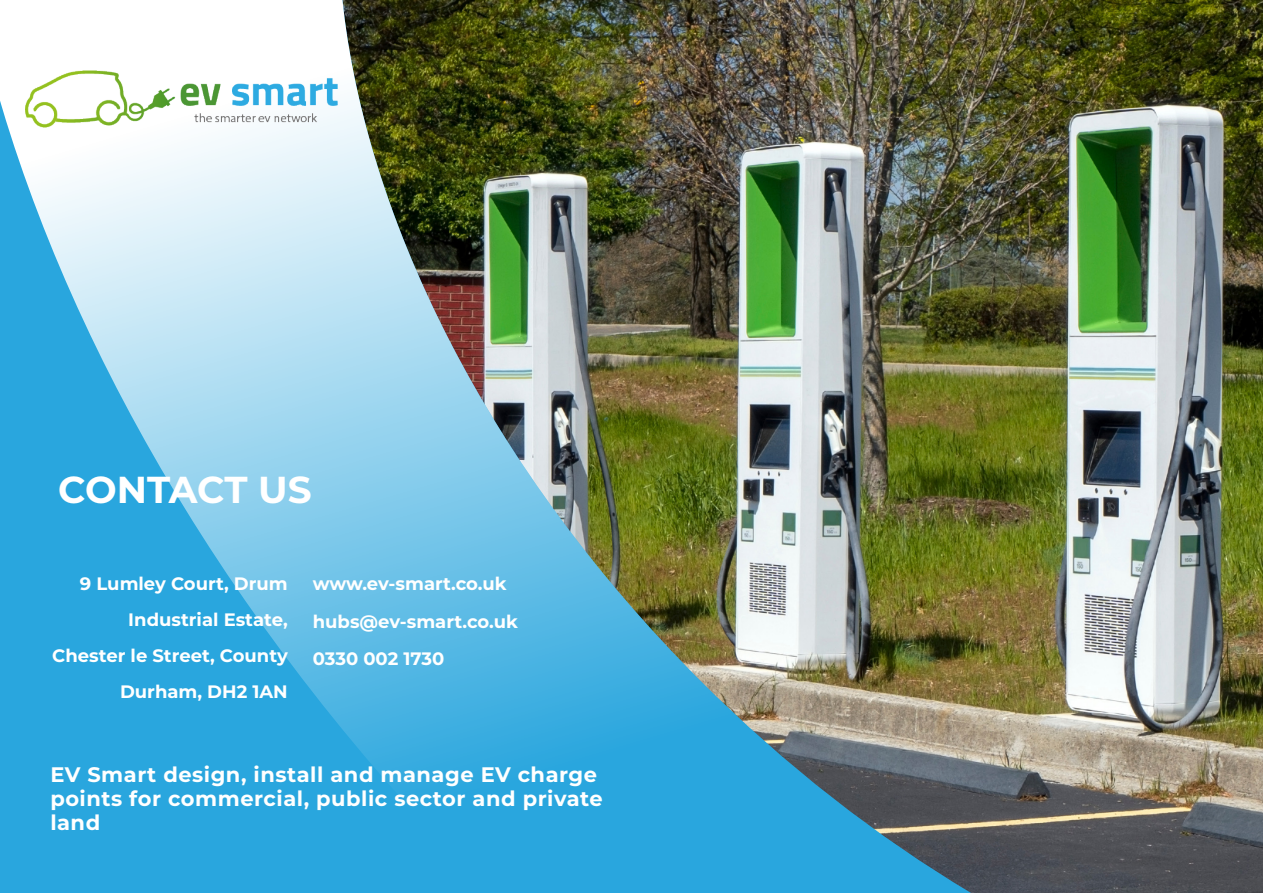
<style>
.page{position:relative;width:1263px;height:893px;background:#fff}
.page>*{position:absolute;margin:0;border:0;box-sizing:border-box;transform-origin:0 0}
.Contact{font:700 37.5px "Montserrat";letter-spacing:-.005em;color:#fff}
.Body_Text{font:700 21px/24px "Montserrat";letter-spacing:.025em;color:#fff}
.Contact-2{font:700 18px/36px "Montserrat";color:#fff;text-align:right}
</style>
<div class="page">
<img style="left:993px;top:0;width:270px;height:893px">
<img style="left:0;top:0;width:993px;height:893px">
<img style="left:26px;top:70px;width:311px;height:58px">
<p class="Contact" style="left:58px;top:463px;width:255px">CONTACT US</p>
<p class="Contact-2" style="left:80px;top:565px;width:209px">9 Lumley Court, Drum</p>
<p class="Contact-2" style="left:128px;top:601px;width:161px">Industrial Estate,</p>
<p class="Contact-2" style="left:52px;top:637px;width:237px">Chester le Street, County<br>Durham, DH2 1AN</p>
<p class="Contact-2" style="left:313px;top:565px;width:195px">www.ev-smart.co.uk</p>
<p class="Contact-2" style="left:313px;top:602px;width:207px">hubs@ev-smart.co.uk</p>
<p class="Contact-2" style="left:313px;top:640px;width:133px">0330 002 1730</p>
<p class="Body_Text" style="left:50px;top:762px;width:554px">EV Smart design, install and manage EV charge points for commercial, public sector and private land</p>
</div>
